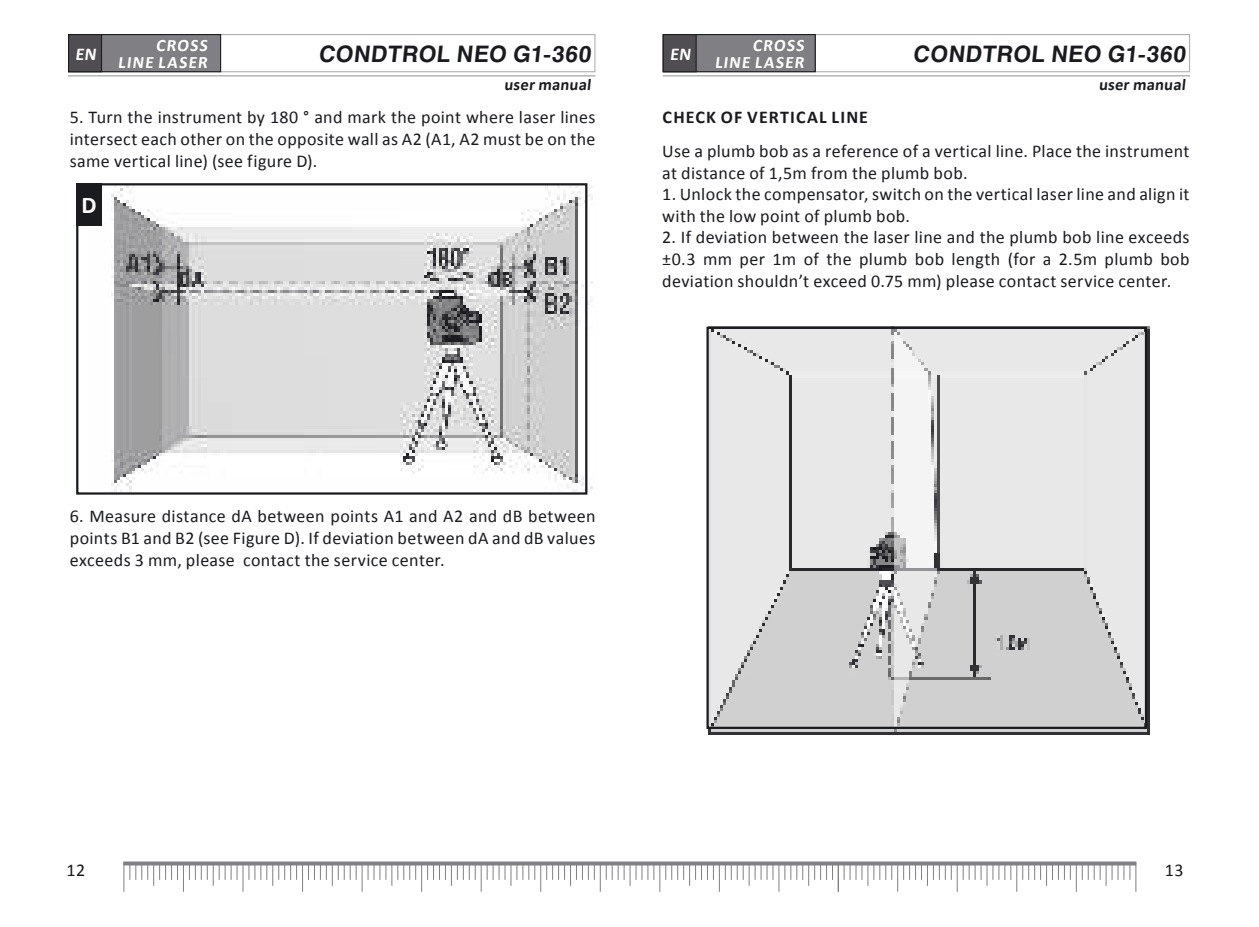
<style>
.page{position:relative;width:1259px;height:927px;background:#fff}
.page>*{position:absolute;margin:0;border:0;box-sizing:border-box;transform-origin:0 0}
.t1{font:700 24px "Calibri";color:#fff}
.t2{font:700 22.5px "Helios";color:#1a1b1f}
.t3{font:18px/21.6px "Calibri";letter-spacing:.02em;color:#1a1b1f;text-align:justify}
.t4{font:700 18px "Calibri";letter-spacing:.065em;color:#1a1b1f}
.t5{font:700 18px "Calibri";color:#fff}
.t6{font:700 17.4px/16.5px "Calibri";color:#fff;text-align:right}
.t7{font:700 16.5px "Calibri";color:#1a1b1f}
</style>
<div class="page">
<div style="left:124px;top:862px;width:1012px;height:3px;border:1px solid #807f83"></div>
<hr style="left:123px;top:862px;width:1px;height:30px;background:#807f83">
<svg style="left:129px;top:862px;width:49px;height:24px"></svg>
<svg style="left:189px;top:862px;width:48px;height:24px"></svg>
<svg style="left:248px;top:862px;width:49px;height:24px"></svg>
<svg style="left:308px;top:862px;width:49px;height:24px"></svg>
<svg style="left:367px;top:862px;width:49px;height:24px"></svg>
<svg style="left:427px;top:862px;width:49px;height:24px"></svg>
<svg style="left:486px;top:862px;width:49px;height:24px"></svg>
<svg style="left:546px;top:862px;width:49px;height:24px"></svg>
<svg style="left:606px;top:862px;width:48px;height:24px"></svg>
<svg style="left:665px;top:862px;width:49px;height:24px"></svg>
<svg style="left:725px;top:862px;width:48px;height:24px"></svg>
<svg style="left:784px;top:862px;width:49px;height:24px"></svg>
<hr style="left:183px;top:862px;width:1px;height:30px;background:#807f83">
<hr style="left:242px;top:862px;width:1px;height:30px;background:#807f83">
<hr style="left:302px;top:862px;width:1px;height:30px;background:#807f83">
<hr style="left:361px;top:862px;width:1px;height:30px;background:#807f83">
<hr style="left:421px;top:862px;width:1px;height:30px;background:#807f83">
<hr style="left:481px;top:862px;width:1px;height:30px;background:#807f83">
<hr style="left:540px;top:862px;width:1px;height:30px;background:#807f83">
<hr style="left:600px;top:862px;width:1px;height:30px;background:#807f83">
<hr style="left:659px;top:862px;width:1px;height:30px;background:#807f83">
<hr style="left:719px;top:862px;width:1px;height:30px;background:#807f83">
<hr style="left:778px;top:862px;width:1px;height:30px;background:#807f83">
<hr style="left:838px;top:862px;width:1px;height:30px;background:#807f83">
<hr style="left:837px;top:862px;width:1px;height:30px;background:#807f83">
<svg style="left:843px;top:862px;width:49px;height:24px"></svg>
<svg style="left:903px;top:862px;width:48px;height:24px"></svg>
<svg style="left:962px;top:862px;width:49px;height:24px"></svg>
<svg style="left:1022px;top:862px;width:49px;height:24px"></svg>
<svg style="left:1081px;top:862px;width:49px;height:24px"></svg>
<hr style="left:897px;top:862px;width:1px;height:30px;background:#807f83">
<hr style="left:956px;top:862px;width:1px;height:30px;background:#807f83">
<hr style="left:1016px;top:862px;width:1px;height:30px;background:#807f83">
<hr style="left:1075px;top:862px;width:1px;height:30px;background:#807f83">
<hr style="left:1135px;top:862px;width:1px;height:30px;background:#807f83">
<div style="left:68px;top:34px;width:527px;height:38px;border:1px solid #adaeb2"></div>
<div style="left:69px;top:35px;width:152px;height:37px;background:#807f83"></div>
<div style="left:68px;top:34px;width:153px;height:38px;border:1px solid #1a1b1f"></div>
<hr style="left:69px;top:75px;width:526px;height:2px;background:#adaeb2">
<div style="left:69px;top:35px;width:32px;height:37px;background:#504e53"></div>
<div style="left:68px;top:34px;width:34px;height:38px;border:1px solid #1a1b1f"></div>
<div style="left:662px;top:34px;width:528px;height:38px;border:1px solid #adaeb2"></div>
<div style="left:663px;top:35px;width:152px;height:37px;background:#807f83"></div>
<div style="left:662px;top:34px;width:154px;height:38px;border:1px solid #1a1b1f"></div>
<hr style="left:663px;top:75px;width:526px;height:2px;background:#adaeb2">
<div style="left:663px;top:35px;width:33px;height:37px;background:#504e53"></div>
<div style="left:662px;top:34px;width:34px;height:38px;border:1px solid #1a1b1f"></div>
<img style="left:111px;top:186px;width:482px;height:306px">
<div style="left:76px;top:183px;width:511px;height:312px;border:2px solid #1a1b1f"></div>
<div style="left:76px;top:183px;width:26px;height:43px;background:#1a1b1f"></div>
<img style="left:706px;top:326px;width:444px;height:409px">
<div style="left:706px;top:327px;width:441px;height:402px;border:2px solid #1a1b1f"></div>
<p class="t6" style="left:118px;top:38px;width:93px">CROSS<br>LINE LASER</p>
<p class="t6" style="left:752px;top:38px;width:55px">CROSS</p>
<p class="t2" style="left:318px;top:41px;width:276px">CONDTROL NEO G1-360</p>
<p class="t2" style="left:913px;top:41px;width:276px">CONDTROL NEO G1-360</p>
<p class="t5" style="left:75px;top:45px;width:25px">EN</p>
<p class="t5" style="left:670px;top:45px;width:25px">EN</p>
<p class="t6" style="left:715px;top:54px;width:93px">LINE LASER</p>
<p class="t7" style="left:504px;top:76px;width:90px">user manual</p>
<p class="t7" style="left:1098px;top:76px;width:90px">user manual</p>
<p class="t3" style="left:70px;top:107px;width:527px">5. Turn the instrument by 180 ° and mark the point where laser lines intersect each other on the opposite wall as A2 (A1, A2 must be on the same vertical line) (see figure D).</p>
<h1 class="t1" style="left:82px;top:194px;width:17px">D</h1>
<p class="t4" style="left:662px;top:109px;width:207px">CHECK OF VERTICAL LINE</p>
<p class="t3" style="left:662px;top:140px;width:529px">Use a plumb bob as a reference of a vertical line. Place the instrument at distance of 1,5m from the plumb bob.</p>
<p class="t3" style="left:662px;top:184px;width:529px">1. Unlock the compensator, switch on the vertical laser line and align it with the low point of plumb bob.</p>
<p class="t3" style="left:662px;top:227px;width:529px">2. If deviation between the laser line and the plumb bob line exceeds ±0.3 mm per 1m of the plumb bob length (for a 2.5m plumb bob deviation shouldn’t exceed 0.75 mm) please contact service center.</p>
<p class="t3" style="left:70px;top:506px;width:527px">6. Measure distance dA between points A1 and A2 and dB between points B1 and B2 (see Figure D). If deviation between dA and dB values exceeds 3 mm, please contact the service center.</p>
<p class="t3" style="left:67px;top:859px;width:20px">12</p>
<p class="t3" style="left:1164px;top:859px;width:20px">13</p>
</div>
